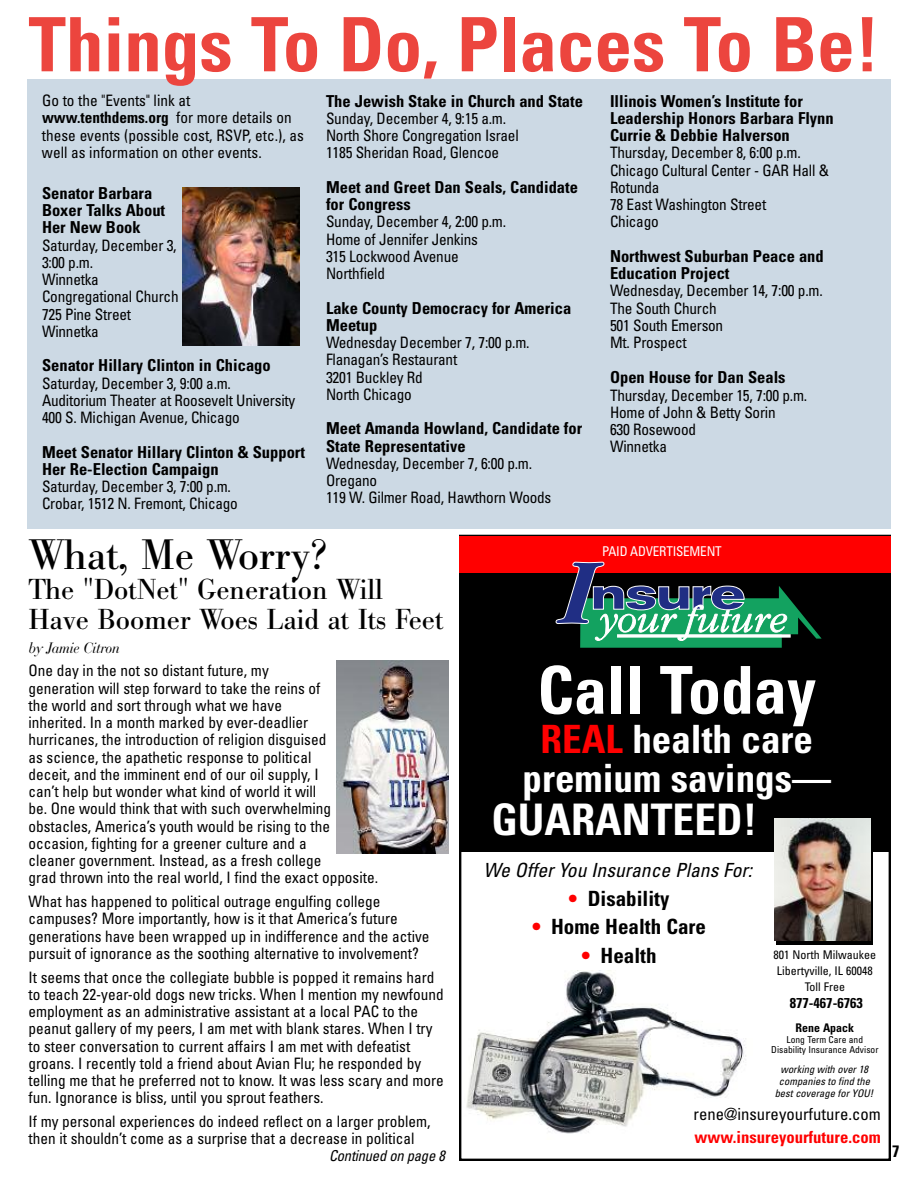
<style>
.page{position:relative;width:918px;height:1188px;background:#fff}
.page>*{position:absolute;margin:0;border:0;box-sizing:border-box;transform-origin:0 0}
.t1{font:700 condensed 75px "Univers";color:#ec453e}
.t2{font:700 condensed 66px "Univers";color:#fff}
.t3{font:700 condensed 43.5px "Univers";color:#fff}
.t4{font:42px "Bodoni BE";color:#000}
.t5{font:700 condensed 39px/39px "Univers";color:#fff;text-align:center}
.t6{font:28.5px/30px "Bodoni BE";color:#000}
.t7{font:700 condensed 21px "Univers";color:#000}
.t8{font:italic condensed 19.5px "Univers";color:#000}
.t9{font:condensed 16.65px "Univers";color:#000}
.t10{font:700 condensed 16.65px "Univers";color:#f00}
.t11{font:700 condensed 16.5px/17.2px "Univers";color:#000}
.t12{font:condensed 15.75px/17.2px "Univers";color:#000}
.t13{font:italic condensed 15px "Univers";letter-spacing:-.015em;color:#000}
.t14{font:italic 15px "Bauer Bodoni";letter-spacing:-.015em;color:#000;scale:.92 1}
.t15{font:700 condensed 14.25px "Univers";color:#000}
.t16{font:condensed 13.5px "Univers";letter-spacing:-.015em;color:#fff}
.t17{font:condensed 12px/15.5px "Univers";color:#000}
.t18{font:700 condensed 11.85px "Univers";color:#000}
.t19{font:condensed 11.85px "Univers";color:#000}
.t20{font:italic condensed 10.5px/12px "Univers";color:#000;text-align:center}
.t21{font:condensed 9.45px/10.5px "Univers";color:#000;text-align:center}
.s1{font-weight:700}
.s2{color:#f00}
</style>
<div class="page">
<div style="left:27px;top:79px;width:864px;height:450px;background:#ccd9e4"></div>
<div style="left:460px;top:573px;width:431px;height:279px;background:#000"></div>
<img style="left:466px;top:970px;width:280px;height:164px">
<div style="left:459px;top:536px;width:432px;height:37px;background:#f00"></div>
<svg style="left:555px;top:561px;width:267px;height:87px"></svg>
<svg style="left:617px;top:634px;width:174px;height:4px"></svg>
<div style="left:777px;top:823px;width:96px;height:122px;background:linear-gradient(to right,#000,#000)"></div>
<img style="left:774px;top:819px;width:96px;height:122px">
<div style="left:692px;top:1107px;width:190px;height:44px;background:#fff"></div>
<img style="left:182px;top:187px;width:117px;height:158px">
<img style="left:337px;top:660px;width:111px;height:194px">
<h1 class="t1" style="left:28px;top:17px;width:853px">Things To Do, Places To Be!</h1>
<p class="t12" style="left:42px;top:93px;width:264px">Go to the "Events" link at <span class="s1">www.tenthdems.org</span> for more details on these events (possible cost, RSVP, etc.), as well as information on other events.</p>
<p class="t11" style="left:42px;top:186px;width:125px">Senator Barbara<br>Boxer Talks About<br>Her New Book</p>
<p class="t12" style="left:42px;top:238px;width:138px">Saturday, December 3,<br>3:00 p.m.<br>Winnetka<br>Congregational Church<br>725 Pine Street<br>Winnetka</p>
<p class="t11" style="left:42px;top:358px;width:230px">Senator Hillary Clinton in Chicago</p>
<p class="t12" style="left:42px;top:376px;width:255px">Saturday, December 3, 9:00 a.m.<br>Auditorium Theater at Roosevelt University<br>400 S. Michigan Avenue, Chicago</p>
<p class="t11" style="left:42px;top:445px;width:265px">Meet Senator Hillary Clinton &amp; Support<br>Her Re-Election Campaign</p>
<p class="t12" style="left:42px;top:479px;width:197px">Saturday, December 3, 7:00 p.m.<br>Crobar, 1512 N. Fremont, Chicago</p>
<p class="t11" style="left:326px;top:94px;width:259px">The Jewish Stake in Church and State</p>
<p class="t12" style="left:326px;top:111px;width:194px">Sunday, December 4, 9:15 a.m.<br>North Shore Congregation Israel<br>1185 Sheridan Road, Glencoe</p>
<p class="t11" style="left:326px;top:180px;width:254px">Meet and Greet Dan Seals, Candidate for Congress</p>
<p class="t12" style="left:326px;top:215px;width:182px">Sunday, December 4, 2:00 p.m.<br>Home of Jennifer Jenkins<br>315 Lockwood Avenue<br>Northfield</p>
<p class="t11" style="left:326px;top:301px;width:247px">Lake County Democracy for America<br>Meetup</p>
<p class="t12" style="left:326px;top:335px;width:205px">Wednesday December 7, 7:00 p.m.<br>Flanagan’s Restaurant<br>3201 Buckley Rd<br>North Chicago</p>
<p class="t11" style="left:326px;top:421px;width:258px">Meet Amanda Howland, Candidate for<br>State Representative</p>
<p class="t12" style="left:326px;top:456px;width:227px">Wednesday, December 7, 6:00 p.m.<br>Oregano<br>119 W. Gilmer Road, Hawthorn Woods</p>
<p class="t11" style="left:610px;top:94px;width:225px">Illinois Women’s Institute for<br>Leadership Honors Barbara Flynn<br>Currie &amp; Debbie Halverson</p>
<p class="t12" style="left:610px;top:146px;width:220px">Thursday, December 8, 6:00 p.m.<br>Chicago Cultural Center - GAR Hall &amp;<br>Rotunda<br>78 East Washington Street<br>Chicago</p>
<p class="t11" style="left:610px;top:249px;width:215px">Northwest Suburban Peace and<br>Education Project</p>
<p class="t12" style="left:610px;top:284px;width:214px">Wednesday, December 14, 7:00 p.m.<br>The South Church<br>501 South Emerson<br>Mt. Prospect</p>
<p class="t11" style="left:610px;top:370px;width:177px">Open House for Dan Seals</p>
<p class="t12" style="left:610px;top:388px;width:199px">Thursday, December 15, 7:00 p.m.<br>Home of John &amp; Betty Sorin<br>630 Rosewood<br>Winnetka</p>
<h3 class="t4" style="left:28px;top:539px;width:300px">What, Me Worry?</h3>
<h3 class="t6" style="left:28px;top:578px;width:416px">The "DotNet" Generation Will<br>Have Boomer Woes Laid at Its Feet</h3>
<p class="t14" style="left:28px;top:642px;width:101px">by Jamie Citron</p>
<p class="t12" style="left:28px;top:664px;width:351px">One day in the not so distant future, my<br>generation will step forward to take the reins of<br>the world and sort through what we have<br>inherited. In a month marked by ever-deadlier hurricanes, the introduction of religion disguised<br>as science, the apathetic response to political<br>deceit, and the imminent end of our oil supply, I<br>can’t help but wonder what kind of world it will<br>be. One would think that with such overwhelming obstacles, America’s youth would be rising to the occasion, fighting for a greener culture and a<br>cleaner government. Instead, as a fresh college<br>grad thrown into the real world, I find the exact opposite.</p>
<p class="t12" style="left:28px;top:894px;width:403px">What has happened to political outrage engulfing college campuses? More importantly, how is it that America’s future generations have been wrapped up in indifference and the active pursuit of ignorance as the soothing alternative to involvement?</p>
<p class="t12" style="left:28px;top:970px;width:417px">It seems that once the collegiate bubble is popped it remains hard to teach 22-year-old dogs new tricks. When I mention my newfound employment as an administrative assistant at a local PAC to the peanut gallery of my peers, I am met with blank stares. When I try to steer conversation to current affairs I am met with defeatist groans. I recently told a friend about Avian Flu; he responded by telling me that he preferred not to know. It was less scary and more fun. Ignorance is bliss, until you sprout feathers.</p>
<p class="t12" style="left:28px;top:1114px;width:404px">If my personal experiences do indeed reflect on a larger problem, then it shouldn’t come as a surprise that a decrease in political</p>
<p class="t13" style="left:329px;top:1151px;width:117px">Continued on page 8</p>
<p class="t16" style="left:602px;top:546px;width:121px">PAID ADVERTISEMENT</p>
<h2 class="t2" style="left:537px;top:666px;width:280px">Call Today</h2>
<h3 class="t5" style="left:523px;top:723px;width:310px"><span class="s2">REAL</span> health care premium savings—</h3>
<h3 class="t3" style="left:491px;top:804px;width:267px">GUARANTEED!</h3>
<p class="t8" style="left:484px;top:863px;width:270px">We Offer You Insurance Plans For:</p>
<h3 class="t7" style="left:569px;top:891px;width:102px"><span class="s2">•</span> Disability</h3>
<h3 class="t7" style="left:532px;top:919px;width:175px"><span class="s2">•</span> Home Health Care</h3>
<h3 class="t7" style="left:581px;top:948px;width:77px"><span class="s2">•</span> Health</h3>
<p class="t17" style="left:774px;top:948px;width:104px">801 North Milwaukee<br>Libertyville, IL 60048</p>
<p class="t19" style="left:805px;top:983px;width:42px">Toll Free</p>
<p class="t15" style="left:790px;top:998px;width:74px">877-467-6763</p>
<p class="t18" style="left:796px;top:1024px;width:60px">Rene Apack</p>
<p class="t21" style="left:771px;top:1035px;width:109px">Long Term Care and<br>Disability Insurance Advisor</p>
<p class="t20" style="left:775px;top:1064px;width:100px">working with over 18 companies to find the best coverage for YOU!</p>
<p class="t9" style="left:694px;top:1108px;width:189px">rene@insureyourfuture.com</p>
<p class="t10" style="left:694px;top:1131px;width:188px">www.insureyourfuture.com</p>
<p class="t11" style="left:892px;top:1144px;width:9px">7</p>
</div>
